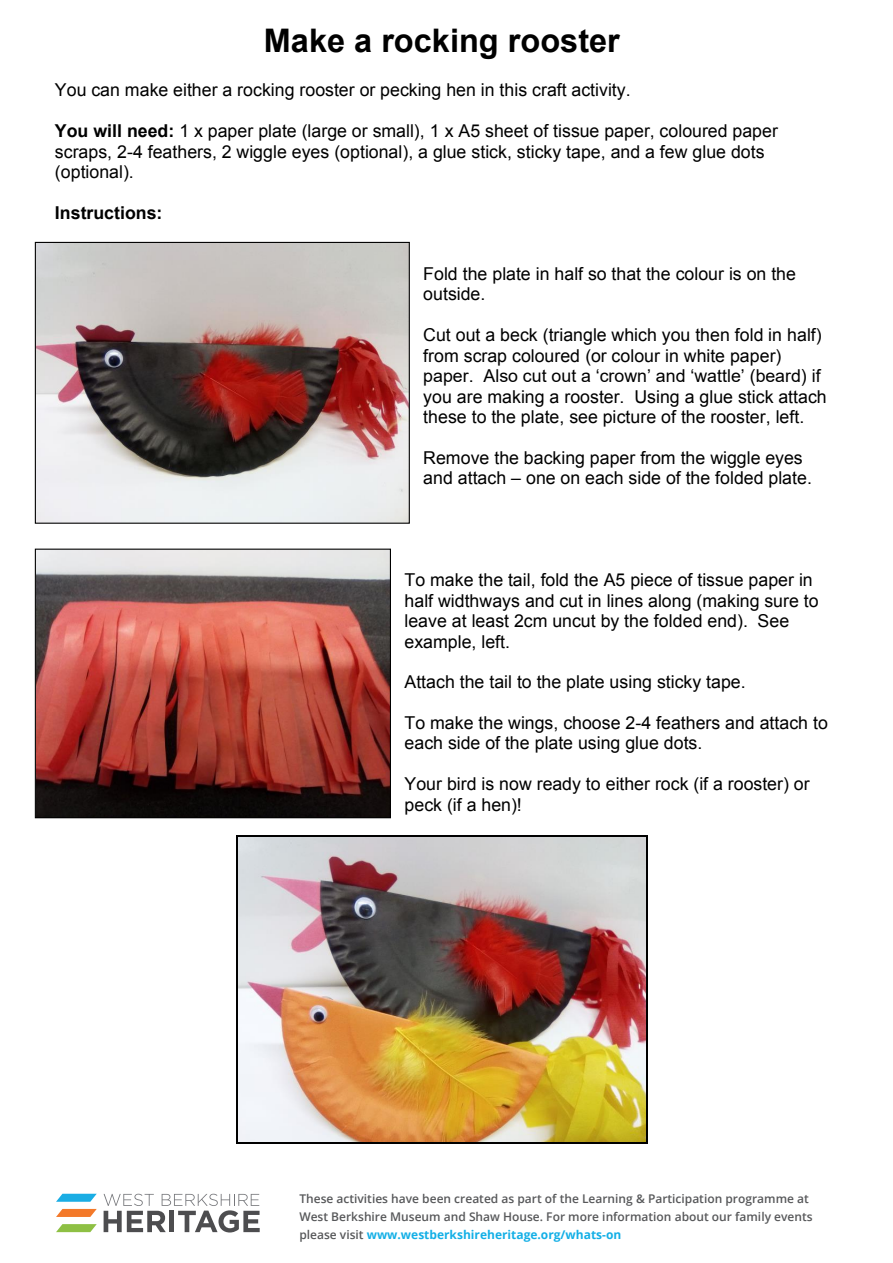
<style>
.page{position:relative;width:893px;height:1263px;background:#fff}
.page>*{position:absolute;margin:0;border:0;box-sizing:border-box;transform-origin:0 0}
.t1{font:700 32.4px "Arial";color:#000}
.t2{font:17.7px/20.4px "Arial";color:#000}
.t3{font:700 17.7px "Arial";color:#000}
.t4{font:600 12px/18px "Open Sans";color:#57585a}
.s1{font-weight:700}
.s2{font-weight:700;color:#13afe6}
</style>
<div class="page">
<img style="left:37px;top:244px;width:371px;height:278px">
<div style="left:35px;top:242px;width:375px;height:282px;border:1px solid #000"></div>
<img style="left:37px;top:551px;width:352px;height:265px">
<div style="left:35px;top:549px;width:356px;height:269px;border:1px solid #000"></div>
<img style="left:237px;top:836px;width:409px;height:306px">
<hr style="left:237px;top:835px;width:409px;height:1px;background:#000">
<hr style="left:236px;top:836px;width:1px;height:307px;background:#000">
<hr style="left:646px;top:836px;width:1px;height:307px;background:#000">
<hr style="left:237px;top:1143px;width:409px;height:1px;background:#000">
<svg style="left:104px;top:1194px;width:156px;height:38px"></svg>
<svg style="left:56px;top:1209px;width:41px;height:8px"></svg>
<svg style="left:56px;top:1194px;width:41px;height:8px"></svg>
<svg style="left:56px;top:1224px;width:41px;height:8px"></svg>
<h1 class="t1" style="left:264px;top:20px;width:357px">Make a rocking rooster</h1>
<p class="t2" style="left:55px;top:80px;width:577px">You can make either a rocking rooster or pecking hen in this craft activity.</p>
<p class="t2" style="left:55px;top:121px;width:724px"><span class="s1">You will need:</span> 1 x paper plate (large or small), 1 x A5 sheet of tissue paper, coloured paper scraps, 2-4 feathers, 2 wiggle eyes (optional), a glue stick, sticky tape, and a few glue dots (optional).</p>
<p class="t3" style="left:55px;top:201px;width:109px">Instructions:</p>
<p class="t2" style="left:423px;top:264px;width:374px">Fold the plate in half so that the colour is on the outside.</p>
<p class="t2" style="left:423px;top:325px;width:405px">Cut out a beck (triangle which you then fold in half) from scrap coloured (or colour in white paper) paper. Also cut out a ‘crown’ and ‘wattle’ (beard) if you are making a rooster. Using a glue stick attach these to the plate, see picture of the rooster, left.</p>
<p class="t2" style="left:423px;top:448px;width:390px">Remove the backing paper from the wiggle eyes and attach – one on each side of the folded plate.</p>
<p class="t2" style="left:404px;top:570px;width:416px">To make the tail, fold the A5 piece of tissue paper in half widthways and cut in lines along (making sure to leave at least 2cm uncut by the folded end). See example, left.</p>
<p class="t2" style="left:404px;top:672px;width:343px">Attach the tail to the plate using sticky tape.</p>
<p class="t2" style="left:404px;top:713px;width:425px">To make the wings, choose 2-4 feathers and attach to each side of the plate using glue dots.</p>
<p class="t2" style="left:404px;top:774px;width:407px">Your bird is now ready to either rock (if a rooster) or peck (if a hen)!</p>
<p class="t4" style="left:299px;top:1189px;width:515px">These activities have been created as part of the Learning &amp; Participation programme at<br>West Berkshire Museum and Shaw House. For more information about our family events please visit <span class="s2">www.westberkshireheritage.org/whats-on</span></p>
</div>
